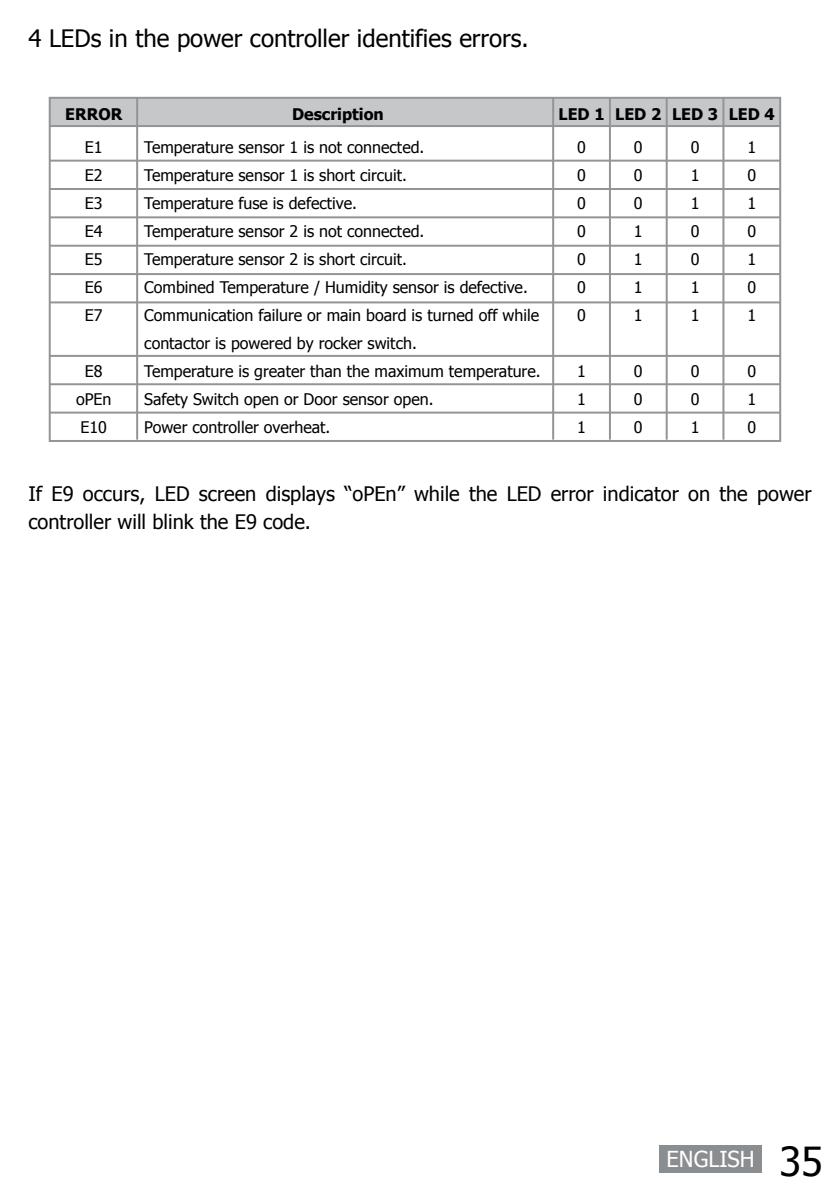
<style>
.page{position:relative;width:840px;height:1191px;background:#fff}
.page>*{position:absolute;margin:0;border:0;box-sizing:border-box;transform-origin:0 0}
.t1{font:24px "Tahoma";color:#000}
.t2{font:22px "Tahoma";color:#fff}
.t3{font:20px/28px "Tahoma";color:#000}
.t4{font:16px/28px "Tahoma";color:#000;text-align:justify}
.t5{font:700 16px "Tahoma";color:#000}
.s1{font-size:40px;color:#000}
</style>
<div class="page">
<div style="left:659px;top:1145px;width:102px;height:27px;background:#8b8e90"></div>
<hr style="left:50px;top:160px;width:729px;height:2px;background:#929497">
<hr style="left:50px;top:188px;width:729px;height:2px;background:#929497">
<hr style="left:50px;top:216px;width:729px;height:2px;background:#929497">
<hr style="left:50px;top:245px;width:729px;height:2px;background:#929497">
<hr style="left:50px;top:273px;width:729px;height:2px;background:#929497">
<hr style="left:50px;top:301px;width:729px;height:2px;background:#929497">
<hr style="left:50px;top:355px;width:729px;height:2px;background:#929497">
<hr style="left:50px;top:383px;width:729px;height:2px;background:#929497">
<hr style="left:50px;top:411px;width:729px;height:2px;background:#929497">
<div style="left:50px;top:98px;width:729px;height:28px;background:#c5c7c9"></div>
<hr style="left:50px;top:125px;width:729px;height:2px;background:#929497">
<div style="left:49px;top:97px;width:731px;height:345px;border:2px solid #929497"></div>
<hr style="left:136px;top:98px;width:2px;height:341px;background:#929497">
<hr style="left:608px;top:98px;width:2px;height:341px;background:#929497">
<hr style="left:552px;top:98px;width:2px;height:341px;background:#929497">
<hr style="left:665px;top:98px;width:2px;height:341px;background:#929497">
<hr style="left:722px;top:98px;width:2px;height:341px;background:#929497">
<h1 class="t1" style="left:28px;top:22px;width:501px">4 LEDs in the power controller identifies errors.</h1>
<p class="t5" style="left:65px;top:103px;width:59px">ERROR</p>
<p class="t5" style="left:292px;top:103px;width:93px">Description</p>
<p class="t5" style="left:558px;top:103px;width:218px">LED 1 LED 2 LED 3 LED 4</p>
<p class="t4" style="left:85px;top:133px;width:19px">E1<br>E2<br>E3<br>E4<br>E5<br>E6<br>E7</p>
<p class="t4" style="left:76px;top:357px;width:37px;text-align:center">E8 oPEn<br>E10</p>
<p class="t4" style="left:144px;top:133px;width:397px;text-align:left">Temperature sensor 1 is not connected.<br>Temperature sensor 1 is short circuit.<br>Temperature fuse is defective.<br>Temperature sensor 2 is not connected.<br>Temperature sensor 2 is short circuit.<br>Combined Temperature / Humidity sensor is defective.<br>Communication failure or main board is turned off while contactor is powered by rocker switch.<br>Temperature is greater than the maximum temperature.<br>Safety Switch open or Door sensor open.<br>Power controller overheat.</p>
<p class="t4" style="left:577px;top:133px;width:10px">0<br>0<br>0<br>0<br>0<br>0<br>0</p>
<p class="t4" style="left:577px;top:357px;width:10px">1<br>1<br>1</p>
<p class="t4" style="left:633px;top:133px;width:10px">0<br>0<br>0<br>1<br>1<br>1<br>1</p>
<p class="t4" style="left:633px;top:357px;width:10px">0<br>0<br>0</p>
<p class="t4" style="left:690px;top:133px;width:10px">0<br>1<br>1<br>0<br>0<br>1<br>1</p>
<p class="t4" style="left:690px;top:357px;width:10px">0<br>0<br>1</p>
<p class="t4" style="left:747px;top:133px;width:10px">1<br>0<br>1<br>0<br>1<br>0<br>1</p>
<p class="t4" style="left:747px;top:357px;width:10px">0<br>1<br>0</p>
<p class="t3" style="left:28px;top:479px;width:784px">If E9 occurs, LED screen displays “oPEn” while the LED error indicator on the power controller will blink the E9 code.</p>
<h2 class="t2" style="left:666px;top:1144px;width:158px">ENGLISH <span class="s1">35</span></h2>
</div>
